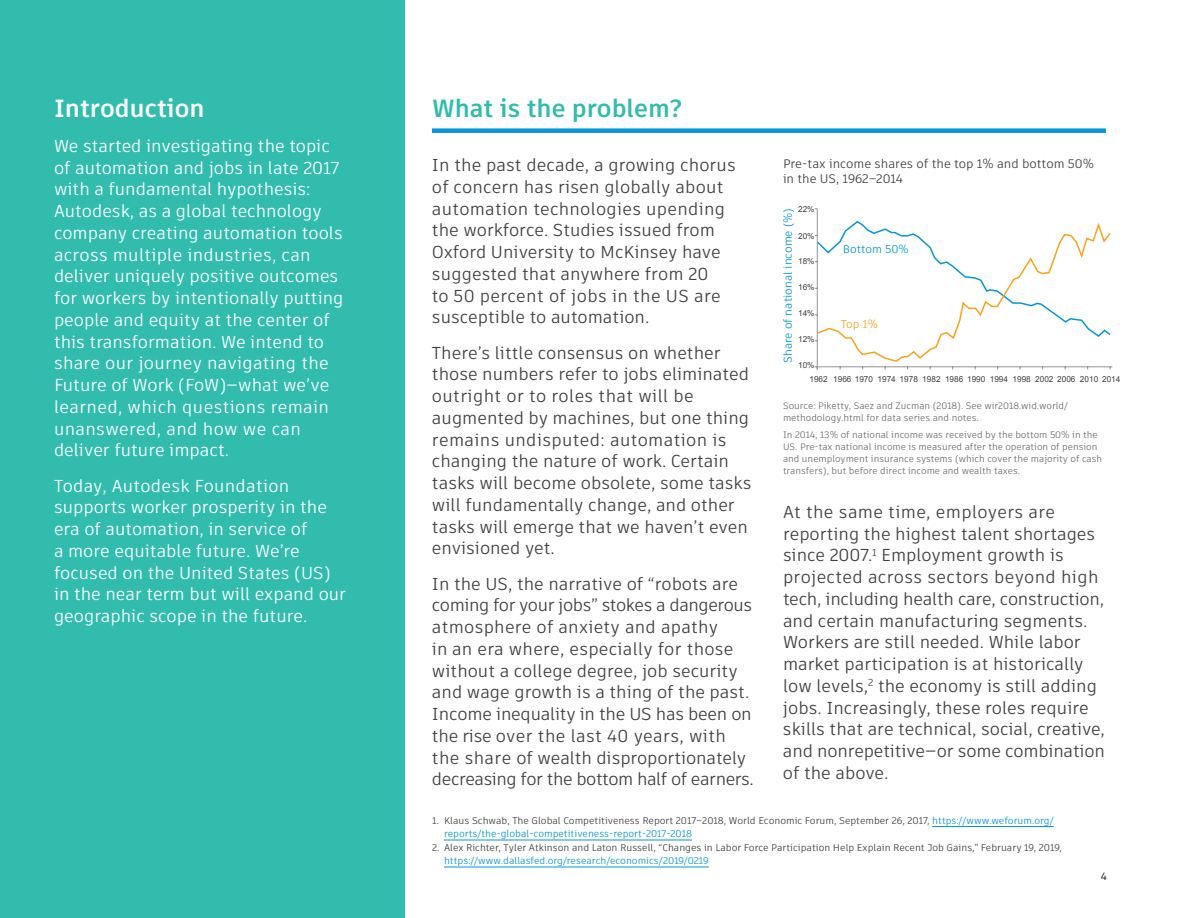
<style>
.page{position:relative;width:1188px;height:918px;background:#fff}
.page>*{position:absolute;margin:0;border:0;box-sizing:border-box;transform-origin:0 0}
.t1{font:700 24.75px "Artifakt Element";color:#32bcad}
.t2{font:700 24.75px "Artifakt Element";color:#fff}
.t3{font:17.25px/21.8px "Artifakt Element";color:#414042}
.t4{font:17.25px/21.8px "Artifakt Element";color:#fff}
.t5{font:12.3px/15px "Artifakt Element";color:#414042}
.t6{font:11.25px "Artifakt Element";color:#0696d7}
.t7{font:11.25px "Artifakt Element";color:#faa21b}
.t8{font:10.5px "Artifakt Element";color:#000}
.t9{font:9.75px/13.5px "Artifakt Element";color:#414042}
.t10{font:9.75px "Artifakt Element";color:#0696d7}
.t11{font:9.3px/12px "Artifakt Element";color:#6d6e71}
.t12{font:8.25px/13.5px "Arial";color:#414042}
.s1{color:#0696d7}
</style>
<div class="page">
<div style="left:0;top:0;width:405px;height:918px;background:#32bcad"></div>
<div style="left:432px;top:128px;width:674px;height:5px;background:#0696d7"></div>
<hr style="left:817px;top:209px;width:1px;height:160px;background:#939598">
<svg style="left:815px;top:220px;width:297px;height:149px"></svg>
<hr style="left:932px;top:826px;width:122px;height:1px;background:#0696d7">
<hr style="left:444px;top:840px;width:248px;height:1px;background:#0696d7">
<hr style="left:444px;top:867px;width:265px;height:1px;background:#0696d7">
<h1 class="t2" style="left:54px;top:91px;width:152px">Introduction</h1>
<h1 class="t1" style="left:432px;top:91px;width:251px">What is the problem?</h1>
<p class="t4" style="left:54px;top:135px;width:291px">We started investigating the topic of automation and jobs in late 2017 with a fundamental hypothesis:<br>Autodesk, as a global technology company creating automation tools across multiple industries, can deliver uniquely positive outcomes for workers by intentionally putting people and equity at the center of this transformation. We intend to share our journey navigating the<br>Future of Work (FoW)—what we’ve learned, which questions remain unanswered, and how we can deliver future impact.</p>
<p class="t4" style="left:54px;top:475px;width:294px">Today, Autodesk Foundation supports worker prosperity in the era of automation, in service of<br>a more equitable future. We’re focused on the United States (US) in the near term but will expand our geographic scope in the future.</p>
<p class="t3" style="left:432px;top:154px;width:305px">In the past decade, a growing chorus of concern has risen globally about automation technologies upending the workforce. Studies issued from Oxford University to McKinsey have suggested that anywhere from 20<br>to 50 percent of jobs in the US are susceptible to automation.</p>
<p class="t3" style="left:432px;top:342px;width:321px">There’s little consensus on whether those numbers refer to jobs eliminated outright or to roles that will be augmented by machines, but one thing remains undisputed: automation is changing the nature of work. Certain tasks will become obsolete, some tasks will fundamentally change, and other tasks will emerge that we haven’t even envisioned yet.</p>
<p class="t3" style="left:432px;top:573px;width:323px">In the US, the narrative of “robots are coming for your jobs” stokes a dangerous atmosphere of anxiety and apathy<br>in an era where, especially for those without a college degree, job security and wage growth is a thing of the past.<br>Income inequality in the US has been on the rise over the last 40 years, with the share of wealth disproportionately decreasing for the bottom half of earners.</p>
<p class="t5" style="left:783px;top:156px;width:312px">Pre-tax income shares of the top 1% and bottom 50% in the US, 1962–2014</p>
<p class="t12" style="left:798px;top:202px;width:18px">22%</p>
<p class="t12" style="left:798px;top:229px;width:18px">20%</p>
<p class="t12" style="left:798px;top:254px;width:18px">18%</p>
<p class="t12" style="left:798px;top:280px;width:18px">16%</p>
<p class="t12" style="left:798px;top:306px;width:18px">14%</p>
<p class="t12" style="left:798px;top:333px;width:18px">12%</p>
<p class="t12" style="left:809px;top:359px;width:313px;text-indent:-11px">10%<br>1962 1966 1970 1974 1978 1982 1986 1990 1994 1998 2002 2006 2010 2014</p>
<p class="t6" style="left:780px;top:363px;width:156px;rotate:-90deg">Share of national income (%)</p>
<p class="t6" style="left:843px;top:242px;width:67px">Bottom 50%</p>
<p class="t7" style="left:841px;top:316px;width:39px">Top 1%</p>
<p class="t11" style="left:783px;top:400px;width:286px">Source: Piketty, Saez and Zucman (2018). See wir2018.wid.world/ methodology.html for data series and notes.</p>
<p class="t11" style="left:783px;top:428px;width:321px">In 2014, 13% of national income was received by the bottom 50% in the US. Pre-tax national income is measured after the operation of pension and unemployment insurance systems (which cover the majority of cash transfers), but before direct income and wealth taxes.</p>
<p class="t3" style="left:783px;top:501px;width:324px">At the same time, employers are reporting the highest talent shortages since 2007.<sup>1</sup> Employment growth is projected across sectors beyond high tech, including health care, construction, and certain manufacturing segments.<br>Workers are still needed. While labor market participation is at historically low levels,<sup>2</sup> the economy is still adding jobs. Increasingly, these roles require skills that are technical, social, creative, and nonrepetitive—or some combination of the above.</p>
<p class="t9" style="left:444px;top:813px;width:611px;text-indent:-12px">1. Klaus Schwab, The Global Competitiveness Report 2017–2018, World Economic Forum, September 26, 2017, <span class="s1">https://www.weforum.org/ reports/the-global-competitiveness-report-2017-2018</span></p>
<p class="t9" style="left:432px;top:840px;width:632px">2. Alex Richter, Tyler Atkinson and Laton Russell, “Changes in Labor Force Participation Help Explain Recent Job Gains,” February 19, 2019,</p>
<p class="t10" style="left:444px;top:854px;width:266px">https://www.dallasfed.org/research/economics/2019/0219</p>
<p class="t8" style="left:1101px;top:869px;width:8px">4</p>
</div>
